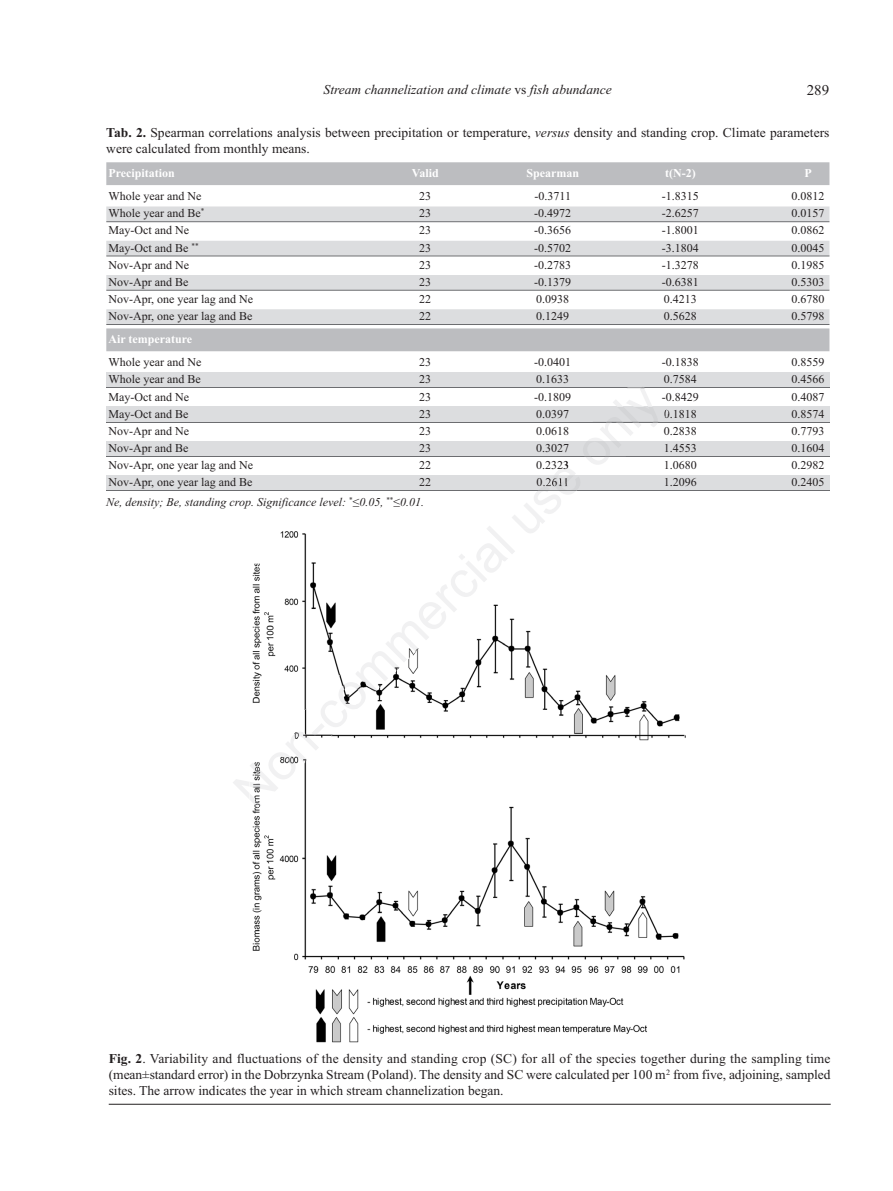
<style>
.page{position:relative;width:893px;height:1191px;background:#fff}
.page>*{position:absolute;margin:0;border:0;box-sizing:border-box;transform-origin:0 0}
.t1{font:15px "Times New Roman";color:#231f20}
.t2{font:13.5px/16.2px "Times New Roman";color:#231f20;text-align:justify}
.t3{font:italic 13.5px "Times New Roman";color:#231f20}
.t4{font:12px "Times New Roman";color:#231f20}
.t5{font:italic 12px "Times New Roman";color:#231f20}
.t6{font:700 12px "Times New Roman";color:#fff}
.s1{font-style:normal}
.s2{font-weight:700}
.s3{font-style:italic}
</style>
<div class="page">
<img style="left:252px;top:630px;width:434px;height:413px">
<hr style="left:109px;top:1103px;width:722px;height:1px;background:#231f20">
<div style="left:106px;top:162px;width:723px;height:23px;background:#bcbdc0"></div>
<div style="left:106px;top:206px;width:723px;height:15px;background:#dcdddf"></div>
<hr style="left:106px;top:221px;width:723px;height:1px;background:#6c6d70">
<div style="left:106px;top:241px;width:723px;height:15px;background:#dcdddf"></div>
<hr style="left:106px;top:256px;width:723px;height:1px;background:#6c6d70">
<div style="left:106px;top:275px;width:723px;height:15px;background:#dcdddf"></div>
<hr style="left:106px;top:290px;width:723px;height:1px;background:#6c6d70">
<div style="left:106px;top:309px;width:723px;height:15px;background:#dcdddf"></div>
<hr style="left:106px;top:324px;width:723px;height:1px;background:#6c6d70">
<div style="left:106px;top:328px;width:723px;height:23px;background:#bcbdc0"></div>
<div style="left:106px;top:373px;width:723px;height:15px;background:#dcdddf"></div>
<hr style="left:106px;top:388px;width:723px;height:1px;background:#6c6d70">
<div style="left:106px;top:407px;width:723px;height:15px;background:#dcdddf"></div>
<hr style="left:106px;top:422px;width:723px;height:1px;background:#6c6d70">
<div style="left:106px;top:441px;width:723px;height:15px;background:#dcdddf"></div>
<hr style="left:106px;top:456px;width:723px;height:1px;background:#6c6d70">
<div style="left:106px;top:475px;width:723px;height:15px;background:#dcdddf"></div>
<hr style="left:106px;top:490px;width:723px;height:1px;background:#6c6d70">
<img style="left:252px;top:531px;width:266px;height:278px">
<img style="left:250px;top:668px;width:107px;height:141px">
<img style="left:357px;top:574px;width:54px;height:141px">
<img style="left:303px;top:621px;width:54px;height:47px">
<img style="left:411px;top:531px;width:54px;height:137px">
<img style="left:464px;top:528px;width:54px;height:94px">
<svg style="left:516px;top:528px;width:2px;height:9px"></svg>
<svg style="left:538px;top:478px;width:39px;height:13px"></svg>
<svg style="left:627px;top:387px;width:18px;height:2px"></svg>
<svg style="left:664px;top:409px;width:5px;height:8px"></svg>
<p class="t3" style="left:324px;top:82px;width:290px">Stream channelization and climate <span class="s1">vs</span> fish abundance</p>
<p class="t1" style="left:807px;top:81px;width:24px">289</p>
<p class="t2" style="left:106px;top:124px;width:725px"><span class="s2">Tab. 2.</span> Spearman correlations analysis between precipitation or temperature, <span class="s3">versus</span> density and standing crop. Climate parameters were calculated from monthly means.</p>
<p class="t6" style="left:108px;top:165px;width:68px">Precipitation</p>
<p class="t6" style="left:412px;top:165px;width:28px">Valid</p>
<p class="t6" style="left:526px;top:165px;width:54px">Spearman</p>
<p class="t6" style="left:665px;top:165px;width:32px">t(N-2)</p>
<p class="t6" style="left:805px;top:165px;width:9px">P</p>
<p class="t4" style="left:108px;top:189px;width:94px">Whole year and Ne</p>
<p class="t4" style="left:419px;top:189px;width:13px">23</p>
<p class="t4" style="left:534px;top:189px;width:38px">-0.3711</p>
<p class="t4" style="left:662px;top:189px;width:38px">-1.8315</p>
<p class="t4" style="left:791px;top:189px;width:34px">0.0812</p>
<p class="t4" style="left:108px;top:206px;width:97px">Whole year and Be<sup>*</sup></p>
<p class="t4" style="left:419px;top:206px;width:13px">23</p>
<p class="t4" style="left:534px;top:206px;width:38px">-0.4972</p>
<p class="t4" style="left:662px;top:206px;width:38px">-2.6257</p>
<p class="t4" style="left:791px;top:206px;width:34px">0.0157</p>
<p class="t4" style="left:108px;top:223px;width:82px">May-Oct and Ne</p>
<p class="t4" style="left:419px;top:223px;width:13px">23</p>
<p class="t4" style="left:534px;top:223px;width:38px">-0.3656</p>
<p class="t4" style="left:662px;top:223px;width:38px">-1.8001</p>
<p class="t4" style="left:791px;top:223px;width:34px">0.0862</p>
<p class="t4" style="left:108px;top:240px;width:92px">May-Oct and Be <sup>**</sup></p>
<p class="t4" style="left:419px;top:240px;width:13px">23</p>
<p class="t4" style="left:534px;top:240px;width:38px">-0.5702</p>
<p class="t4" style="left:662px;top:240px;width:38px">-3.1804</p>
<p class="t4" style="left:791px;top:240px;width:34px">0.0045</p>
<p class="t4" style="left:108px;top:257px;width:82px">Nov-Apr and Ne</p>
<p class="t4" style="left:419px;top:257px;width:13px">23</p>
<p class="t4" style="left:534px;top:257px;width:38px">-0.2783</p>
<p class="t4" style="left:662px;top:257px;width:38px">-1.3278</p>
<p class="t4" style="left:791px;top:257px;width:34px">0.1985</p>
<p class="t4" style="left:108px;top:275px;width:81px">Nov-Apr and Be</p>
<p class="t4" style="left:419px;top:275px;width:13px">23</p>
<p class="t4" style="left:534px;top:275px;width:38px">-0.1379</p>
<p class="t4" style="left:662px;top:275px;width:38px">-0.6381</p>
<p class="t4" style="left:791px;top:275px;width:34px">0.5303</p>
<p class="t4" style="left:108px;top:292px;width:146px">Nov-Apr, one year lag and Ne</p>
<p class="t4" style="left:419px;top:292px;width:13px">22</p>
<p class="t4" style="left:536px;top:292px;width:34px">0.0938</p>
<p class="t4" style="left:664px;top:292px;width:34px">0.4213</p>
<p class="t4" style="left:791px;top:292px;width:34px">0.6780</p>
<p class="t4" style="left:108px;top:309px;width:146px">Nov-Apr, one year lag and Be</p>
<p class="t4" style="left:419px;top:309px;width:13px">22</p>
<p class="t4" style="left:536px;top:309px;width:34px">0.1249</p>
<p class="t4" style="left:664px;top:309px;width:34px">0.5628</p>
<p class="t4" style="left:791px;top:309px;width:34px">0.5798</p>
<p class="t6" style="left:108px;top:331px;width:85px">Air temperature</p>
<p class="t4" style="left:108px;top:355px;width:94px">Whole year and Ne</p>
<p class="t4" style="left:419px;top:355px;width:13px">23</p>
<p class="t4" style="left:534px;top:355px;width:38px">-0.0401</p>
<p class="t4" style="left:662px;top:355px;width:38px">-0.1838</p>
<p class="t4" style="left:791px;top:355px;width:34px">0.8559</p>
<p class="t4" style="left:108px;top:372px;width:94px">Whole year and Be</p>
<p class="t4" style="left:419px;top:372px;width:13px">23</p>
<p class="t4" style="left:536px;top:372px;width:34px">0.1633</p>
<p class="t4" style="left:664px;top:372px;width:34px">0.7584</p>
<p class="t4" style="left:791px;top:372px;width:34px">0.4566</p>
<p class="t4" style="left:108px;top:389px;width:82px">May-Oct and Ne</p>
<p class="t4" style="left:419px;top:389px;width:13px">23</p>
<p class="t4" style="left:534px;top:389px;width:38px">-0.1809</p>
<p class="t4" style="left:662px;top:389px;width:38px">-0.8429</p>
<p class="t4" style="left:791px;top:389px;width:34px">0.4087</p>
<p class="t4" style="left:108px;top:406px;width:81px">May-Oct and Be</p>
<p class="t4" style="left:419px;top:406px;width:13px">23</p>
<p class="t4" style="left:536px;top:406px;width:34px">0.0397</p>
<p class="t4" style="left:664px;top:406px;width:34px">0.1818</p>
<p class="t4" style="left:791px;top:406px;width:34px">0.8574</p>
<p class="t4" style="left:108px;top:423px;width:82px">Nov-Apr and Ne</p>
<p class="t4" style="left:419px;top:423px;width:13px">23</p>
<p class="t4" style="left:536px;top:423px;width:34px">0.0618</p>
<p class="t4" style="left:664px;top:423px;width:34px">0.2838</p>
<p class="t4" style="left:791px;top:423px;width:34px">0.7793</p>
<p class="t4" style="left:108px;top:441px;width:81px">Nov-Apr and Be</p>
<p class="t4" style="left:419px;top:441px;width:13px">23</p>
<p class="t4" style="left:536px;top:441px;width:34px">0.3027</p>
<p class="t4" style="left:664px;top:441px;width:34px">1.4553</p>
<p class="t4" style="left:791px;top:441px;width:34px">0.1604</p>
<p class="t4" style="left:108px;top:458px;width:146px">Nov-Apr, one year lag and Ne</p>
<p class="t4" style="left:419px;top:458px;width:13px">22</p>
<p class="t4" style="left:664px;top:458px;width:34px">1.0680</p>
<p class="t4" style="left:791px;top:458px;width:34px">0.2982</p>
<p class="t4" style="left:108px;top:475px;width:146px">Nov-Apr, one year lag and Be</p>
<p class="t4" style="left:419px;top:475px;width:13px">22</p>
<p class="t4" style="left:536px;top:475px;width:34px">0.2611</p>
<p class="t4" style="left:664px;top:475px;width:34px">1.2096</p>
<p class="t4" style="left:791px;top:475px;width:34px">0.2405</p>
<p class="t5" style="left:106px;top:494px;width:319px">Ne, density; Be, standing crop. Significance level: <sup>*</sup>≤0.05, <sup>**</sup>≤0.01.</p>
<p class="t4" style="left:536px;top:458px;width:34px">0.2323</p>
<p class="t2" style="left:109px;top:1050px;width:723px"><span class="s2">Fig. 2</span>. Variability and fluctuations of the density and standing crop (SC) for all of the species together during the sampling time (mean±standard error) in the Dobrzynka Stream (Poland). The density and SC were calculated per 100 m<sup>2</sup> from five, adjoining, sampled sites. The arrow indicates the year in which stream channelization began.</p>
</div>
